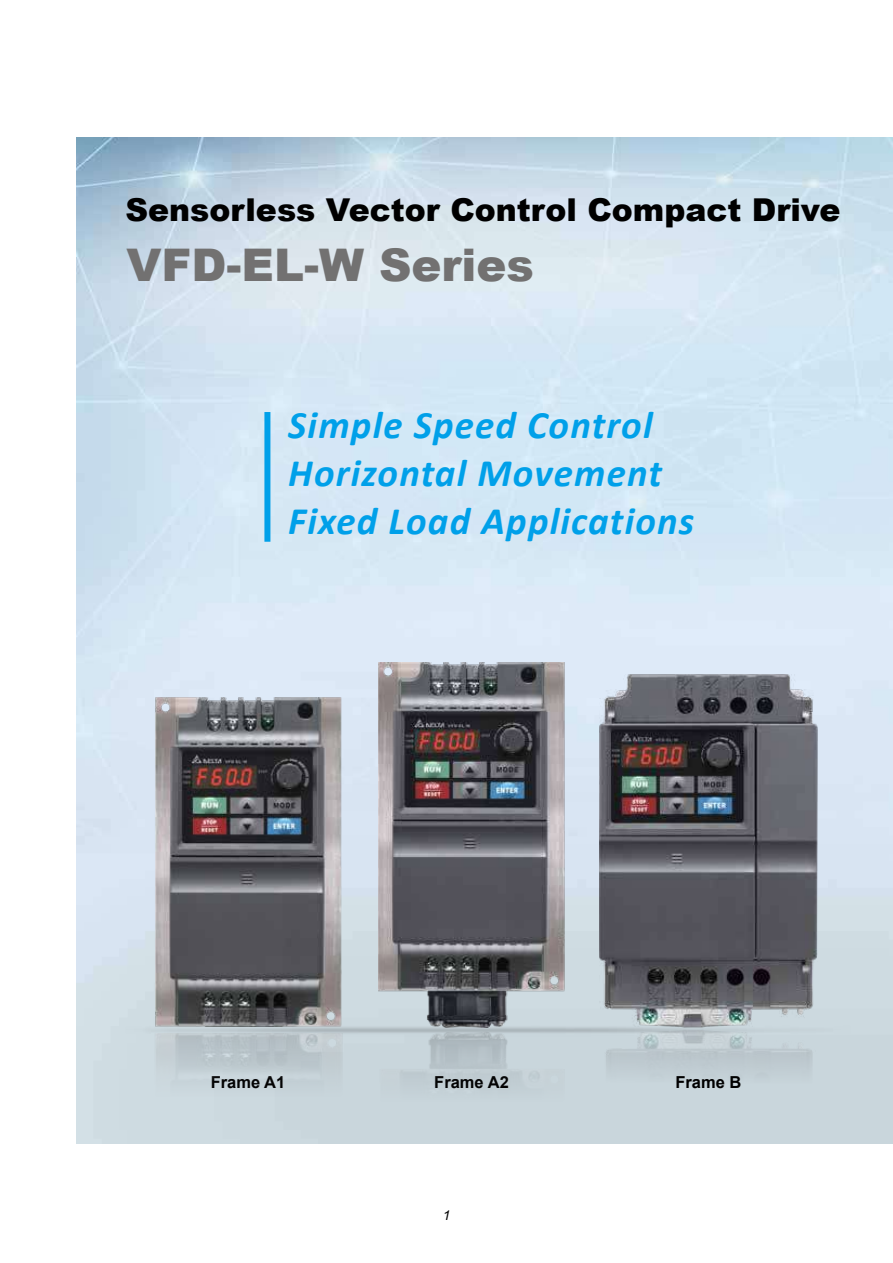
<style>
.page{position:relative;width:893px;height:1263px;background:#fff}
.page>*{position:absolute;margin:0;border:0;box-sizing:border-box;transform-origin:0 0}
.t1{font:900 45px "Arial";color:#727171}
.t2{font:italic 700 39px/48px "Calibri";letter-spacing:.03em;color:#00a0e9}
.t3{font:900 31.5px "Arial";color:#000}
.t4{font:700 16.5px "Arial";color:#000}
.t5{font:italic 13.5px "Arial";color:#000}
</style>
<div class="page">
<img style="left:77px;top:137px;width:816px;height:1007px">
<img style="left:600px;top:674px;width:217px;height:327px">
<img style="left:146px;top:1063px;width:198px;height:81px">
<img style="left:84px;top:1001px;width:797px;height:62px">
<img style="left:595px;top:1028px;width:231px;height:116px">
<img style="left:378px;top:662px;width:187px;height:365px">
<img style="left:371px;top:1031px;width:195px;height:113px">
<img style="left:155px;top:698px;width:186px;height:328px">
<div style="left:305px;top:433px;width:396px;height:6px;background:#d2e8f6"></div>
<div style="left:245px;top:486px;width:412px;height:6px;background:#d3e7f6"></div>
<div style="left:245px;top:539px;width:440px;height:6px;background:#d5e7f5"></div>
<div style="left:650px;top:550px;width:35px;height:6px;background:#d5e7f4"></div>
<div style="left:248px;top:384px;width:36px;height:6px;background:#d5e6f5"></div>
<div style="left:264px;top:412px;width:6px;height:130px;background:#00a0e9"></div>
<p class="t3" style="left:125px;top:187px;width:716px">Sensorless Vector Control Compact Drive</p>
<p class="t1" style="left:126px;top:232px;width:409px">VFD-EL-W Series</p>
<p class="t2" style="left:288px;top:399px;width:407px">Simple Speed Control<br>Horizontal Movement<br>Fixed Load Applications</p>
<p class="t4" style="left:211px;top:1071px;width:76px">Frame A1</p>
<p class="t4" style="left:434px;top:1071px;width:76px">Frame A2</p>
<p class="t4" style="left:675px;top:1071px;width:68px">Frame B</p>
<p class="t5" style="left:443px;top:1206px;width:9px">1</p>
</div>
